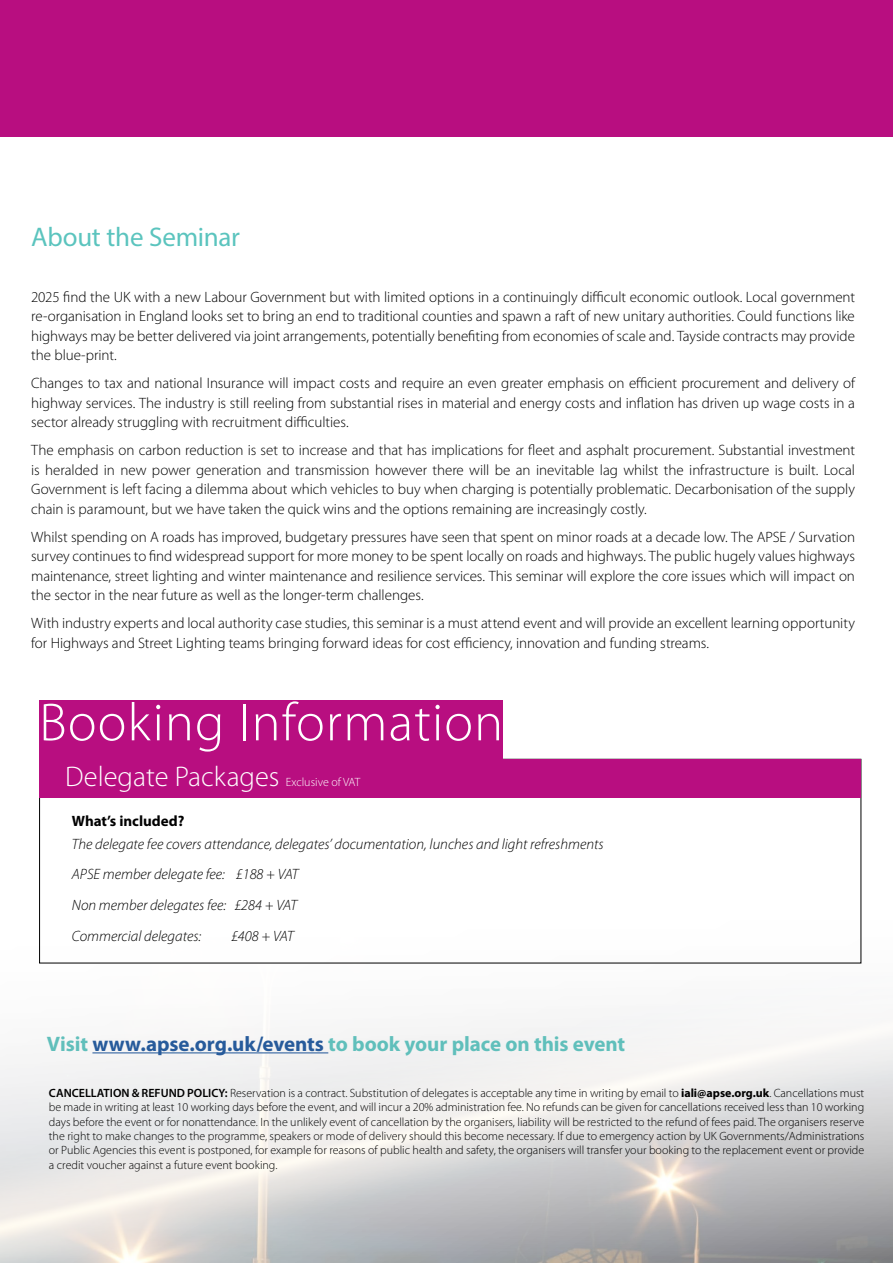
<style>
.page{position:relative;width:893px;height:1263px;background:#fff}
.page>*{position:absolute;margin:0;border:0;box-sizing:border-box;transform-origin:0 0}
.t1{font:300 54px "Myriad Pro";letter-spacing:.02em;color:#fff}
.t2{font:300 28.5px "Myriad Pro";color:#fff}
.t3{font:27px "Myriad Pro";letter-spacing:-.01em;color:#5bc4be}
.t4{font:700 21px "Myriad Pro";letter-spacing:-.005em;color:#60bfbb}
.t5{font:300 15px/19.5px "Myriad Pro";letter-spacing:-.005em;color:#000;text-align:justify}
.t6{font:italic 300 15px/30.8px "Myriad Pro";color:#000}
.t7{font:700 15px "Myriad Pro";color:#000}
.t8{font:300 12px/14.4px "Myriad Pro";color:#000;text-align:justify}
.t9{font:300 12px "Myriad Pro";color:#fff}
.s1{color:#275b9b}
.s2{font-weight:600}
.s3{font-weight:700}
</style>
<div class="page">
<div style="left:0;top:0;width:893px;height:137px;background:#b80e80"></div>
<div style="left:39px;top:759px;width:822px;height:38px;background:#b80e80"></div>
<hr style="left:92px;top:1052px;width:236px;height:1px;background:#275b9b">
<div style="left:39px;top:700px;width:464px;height:61px;background:#b80e80"></div>
<h3 class="t3" style="left:31px;top:220px;width:210px">About the Seminar</h3>
<p class="t5" style="left:31px;top:287px;width:825px">2025 find the UK with a new Labour Government but with limited options in a continuingly difficult economic outlook. Local government re-organisation in England looks set to bring an end to traditional counties and spawn a raft of new unitary authorities. Could functions like highways may be better delivered via joint arrangements, potentially benefiting from economies of scale and. Tayside contracts may provide the blue-print.</p>
<p class="t5" style="left:31px;top:373px;width:825px">Changes to tax and national Insurance will impact costs and require an even greater emphasis on efficient procurement and delivery of highway services. The industry is still reeling from substantial rises in material and energy costs and inflation has driven up wage costs in a sector already struggling with recruitment difficulties.</p>
<p class="t5" style="left:31px;top:440px;width:825px">The emphasis on carbon reduction is set to increase and that has implications for fleet and asphalt procurement. Substantial investment is heralded in new power generation and transmission however there will be an inevitable lag whilst the infrastructure is built. Local Government is left facing a dilemma about which vehicles to buy when charging is potentially problematic. Decarbonisation of the supply chain is paramount, but we have taken the quick wins and the options remaining are increasingly costly.</p>
<p class="t5" style="left:31px;top:527px;width:825px">Whilst spending on A roads has improved, budgetary pressures have seen that spent on minor roads at a decade low. The APSE / Survation survey continues to find widespread support for more money to be spent locally on roads and highways. The public hugely values highways maintenance, street lighting and winter maintenance and resilience services. This seminar will explore the core issues which will impact on the sector in the near future as well as the longer-term challenges.</p>
<p class="t5" style="left:31px;top:613px;width:825px">With industry experts and local authority case studies, this seminar is a must attend event and will provide an excellent learning opportunity for Highways and Street Lighting teams bringing forward ideas for cost efficiency, innovation and funding streams.</p>
<h1 class="t1" style="left:39px;top:690px;width:465px">Booking Information</h1>
<h2 class="t2" style="left:65px;top:759px;width:216px">Delegate Packages</h2>
<p class="t9" style="left:286px;top:774px;width:76px">Exclusive of VAT</p>
<p class="t7" style="left:72px;top:811px;width:114px">What’s included?</p>
<p class="t6" style="left:72px;top:828px;width:533px">The delegate fee covers attendance, delegates’ documentation, lunches and light refreshments APSE member delegate fee: £188 + VAT<br>Non member delegates fee: £284 + VAT<br>Commercial delegates:</p>
<p class="t6" style="left:231px;top:920px;width:64px">£408 + VAT</p>
<h3 class="t4" style="left:47px;top:1030px;width:580px">Visit <span class="s1">www.apse.org.uk/events</span> to book your place on this event</h3>
<p class="t8" style="left:49px;top:1085px;width:817px"><span class="s2">CANCELLATION &amp; REFUND POLICY:</span> Reservation is a contract. Substitution of delegates is acceptable any time in writing by email to <span class="s3">iali@apse.org.uk</span>. Cancellations must be made in writing at least 10 working days before the event, and will incur a 20% administration fee. No refunds can be given for cancellations received less than 10 working days before the event or for nonattendance. In the unlikely event of cancellation by the organisers, liability will be restricted to the refund of fees paid. The organisers reserve the right to make changes to the programme, speakers or mode of delivery should this become necessary. If due to emergency action by UK Governments/Administrations or Public Agencies this event is postponed, for example for reasons of public health and safety, the organisers will transfer your booking to the replacement event or provide a credit voucher against a future event booking.</p>
</div>
